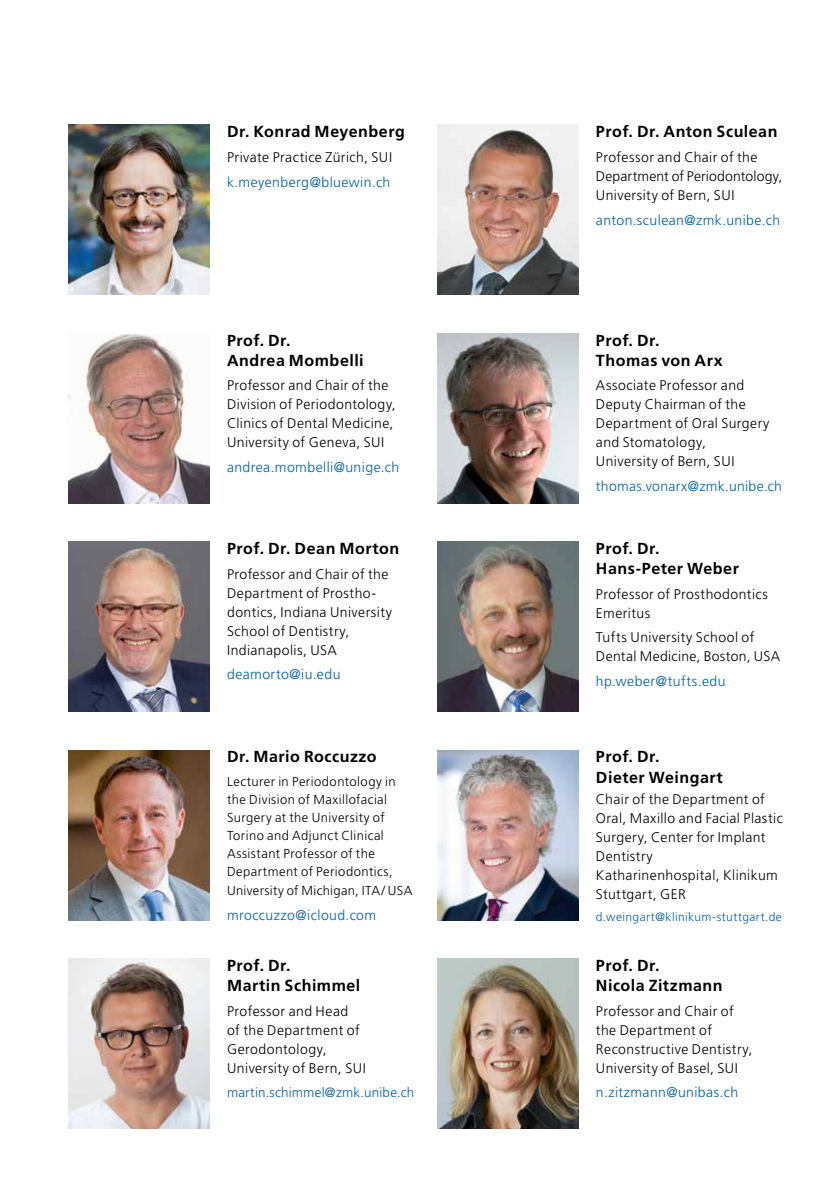
<style>
.page{position:relative;width:840px;height:1191px;background:#fff}
.page>*{position:absolute;margin:0;border:0;box-sizing:border-box;transform-origin:0 0}
.t1{font:700 16px/20px "Frutiger";letter-spacing:.035em;color:#000}
.t2{font:300 14px/19px "Frutiger";letter-spacing:.03em;color:#000}
.t3{font:300 14px "Frutiger";letter-spacing:.03em;color:#0060a7}
.t4{font:300 13.4px "Frutiger";letter-spacing:.015em;color:#0060a7}
.t5{font:300 13px/18.2px "Frutiger";letter-spacing:.035em;color:#000}
.t6{font:300 12px "Frutiger";letter-spacing:.035em;color:#0060a7}
</style>
<div class="page">
<img style="left:68px;top:541px;width:142px;height:170px">
<img style="left:68px;top:750px;width:142px;height:170px">
<img style="left:68px;top:334px;width:142px;height:169px">
<img style="left:437px;top:333px;width:141px;height:170px">
<img style="left:437px;top:958px;width:141px;height:170px">
<img style="left:437px;top:125px;width:141px;height:170px">
<img style="left:68px;top:958px;width:142px;height:170px">
<img style="left:68px;top:125px;width:142px;height:170px">
<img style="left:437px;top:541px;width:141px;height:170px">
<img style="left:437px;top:750px;width:141px;height:170px">
<p class="t1" style="left:227px;top:121px;width:179px">Dr. Konrad Meyenberg</p>
<p class="t2" style="left:227px;top:147px;width:166px">Private Practice Zürich, SUI</p>
<p class="t3" style="left:227px;top:174px;width:165px">k.meyenberg@bluewin.ch</p>
<p class="t1" style="left:227px;top:330px;width:138px">Prof. Dr.<br>Andrea Mombelli</p>
<p class="t2" style="left:227px;top:376px;width:170px">Professor and Chair of the<br>Division of Periodontology,<br>Clinics of Dental Medicine,<br>University of Geneva, SUI</p>
<p class="t3" style="left:227px;top:459px;width:174px">andrea.mombelli@unige.ch</p>
<p class="t1" style="left:227px;top:538px;width:174px">Prof. Dr. Dean Morton</p>
<p class="t2" style="left:227px;top:564px;width:166px">Professor and Chair of the<br>Department of Prostho&shy;dontics, Indiana University<br>School of Dentistry,<br>Indianapolis, USA</p>
<p class="t3" style="left:227px;top:666px;width:115px">deamorto@iu.edu</p>
<p class="t1" style="left:227px;top:747px;width:151px">Dr. Mario Roccuzzo</p>
<p class="t5" style="left:227px;top:772px;width:187px">Lecturer in Periodontology in the Division of Maxillofacial<br>Surgery at the University of<br>Torino and Adjunct Clinical<br>Assistant Professor of the<br>Department of Periodontics,<br>University of Michigan, ITA/ USA</p>
<p class="t3" style="left:227px;top:907px;width:151px">mroccuzzo@icloud.com</p>
<p class="t1" style="left:227px;top:955px;width:135px">Prof. Dr.<br>Martin Schimmel</p>
<p class="t2" style="left:227px;top:1001px;width:140px">Professor and Head<br>of the Department of<br>Gerodontology,<br>University of Bern, SUI</p>
<p class="t4" style="left:227px;top:1085px;width:189px">martin.schimmel@zmk.unibe.ch</p>
<p class="t1" style="left:595px;top:121px;width:183px">Prof. Dr. Anton Sculean</p>
<p class="t2" style="left:595px;top:147px;width:188px">Professor and Chair of the<br>Department of Periodontology,<br>University of Bern, SUI</p>
<p class="t3" style="left:595px;top:212px;width:186px">anton.sculean@zmk.unibe.ch</p>
<p class="t1" style="left:595px;top:330px;width:128px">Prof. Dr.<br>Thomas von Arx</p>
<p class="t2" style="left:595px;top:376px;width:175px">Associate Professor and<br>Deputy Chairman of the<br>Department of Oral Surgery and Stomatology,<br>University of Bern, SUI</p>
<p class="t3" style="left:595px;top:478px;width:187px">thomas.vonarx@zmk.unibe.ch</p>
<p class="t1" style="left:595px;top:538px;width:144px">Prof. Dr.<br>Hans-Peter Weber</p>
<p class="t2" style="left:595px;top:584px;width:173px">Professor of Prosthodontics<br>Emeritus</p>
<p class="t2" style="left:595px;top:628px;width:186px">Tufts University School of<br>Dental Medicine, Boston, USA</p>
<p class="t3" style="left:595px;top:673px;width:131px">hp.weber@tufts.edu</p>
<p class="t1" style="left:595px;top:747px;width:128px">Prof. Dr.<br>Dieter Weingart</p>
<p class="t2" style="left:595px;top:790px;width:188px">Chair of the Department of<br>Oral, Maxillo and Facial Plastic<br>Surgery, Center for Implant<br>Dentistry<br>Katharinenhospital, Klinikum<br>Stuttgart, GER</p>
<p class="t6" style="left:595px;top:910px;width:187px">d.weingart@klinikum-stuttgart.de</p>
<p class="t1" style="left:595px;top:955px;width:128px">Prof. Dr.<br>Nicola Zitzmann</p>
<p class="t2" style="left:595px;top:1001px;width:158px">Professor and Chair of the Department of<br>Reconstructive Dentistry,<br>University of Basel, SUI</p>
<p class="t3" style="left:595px;top:1084px;width:144px">n.zitzmann@unibas.ch</p>
</div>
